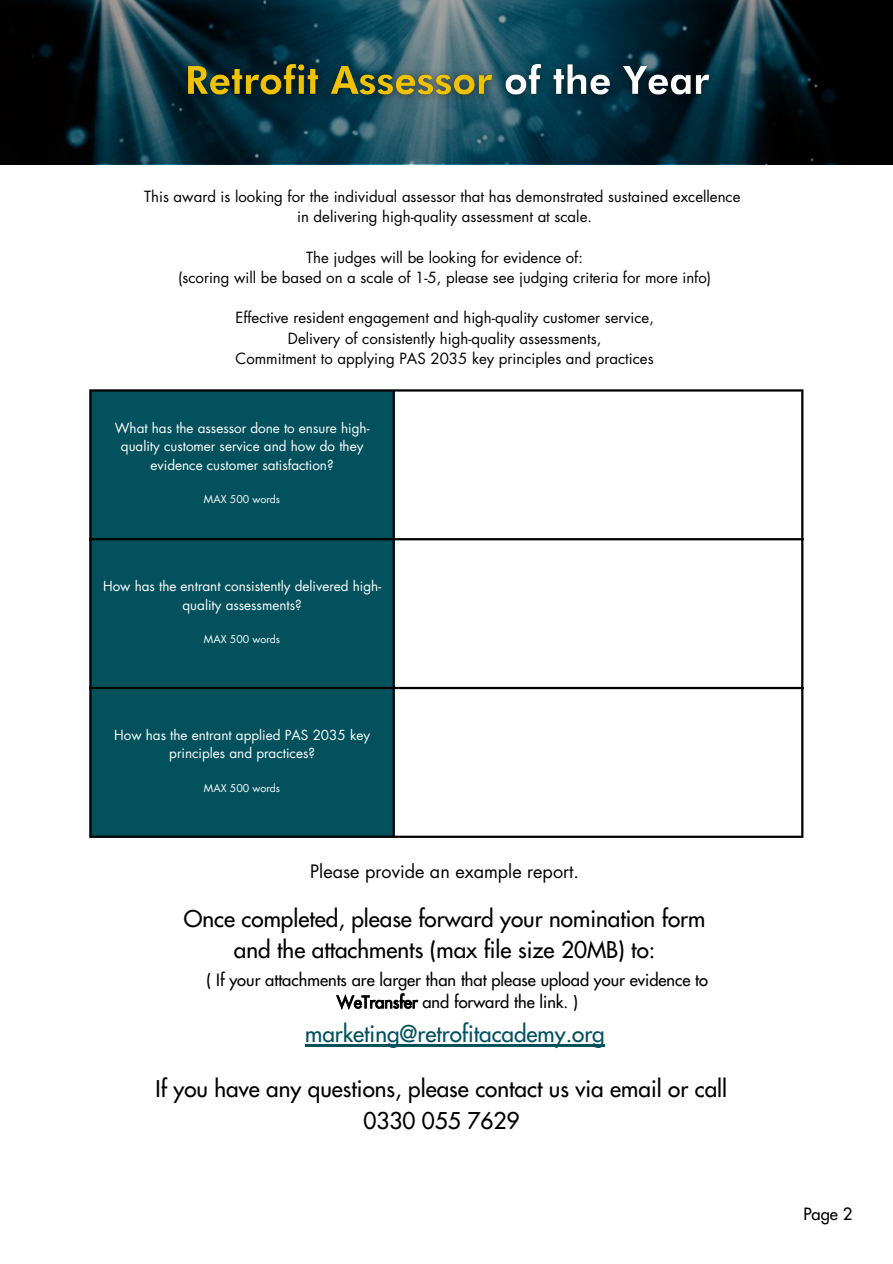
<style>
.page{position:relative;width:893px;height:1264px;background:#fff}
.page>*{position:absolute;margin:0;border:0;box-sizing:border-box;transform-origin:0 0}
.t1{font:22.5px/31.5px "Futura";color:#000;text-align:center}
.t2{font:22.5px "Futura";color:#02515d}
.t3{font:18px "Futura";color:#000}
.t4{font:16.5px/22.5px "Futura";color:#000;text-align:center}
.t5{font:15px/20.2px "Futura";color:#000;text-align:center}
.t6{font:13.5px/18.3px "Futura";color:#fff;text-align:center}
.t7{font:10.5px "Futura";color:#fff}
</style>
<div class="page">
<div style="left:91px;top:391px;width:301px;height:444px;background:#02515d"></div>
<hr style="left:89px;top:391px;width:2px;height:444px;background:#000">
<hr style="left:392px;top:391px;width:3px;height:444px;background:#000">
<hr style="left:801px;top:391px;width:2px;height:444px;background:#000">
<hr style="left:89px;top:389px;width:714px;height:2px;background:#000">
<hr style="left:89px;top:538px;width:714px;height:2px;background:#000">
<hr style="left:89px;top:687px;width:714px;height:2px;background:#000">
<hr style="left:89px;top:835px;width:714px;height:2px;background:#000">
<svg style="left:0;top:0;width:891px;height:163px;background:#0e2933"></svg>
<img style="left:171px;top:45px;width:553px;height:75px">
<hr style="left:305px;top:1043px;width:299px;height:3px;background:#02515d">
<p class="t5" style="left:144px;top:187px;width:598px">This award is looking for the individual assessor that has demonstrated sustained excellence in delivering high-quality assessment at scale.</p>
<p class="t5" style="left:178px;top:248px;width:534px">The judges will be looking for evidence of:<br>(scoring will be based on a scale of 1-5, please see judging criteria for more info)</p>
<p class="t5" style="left:235px;top:309px;width:420px">Effective resident engagement and high-quality customer service,<br>Delivery of consistently high-quality assessments,<br>Commitment to applying PAS 2035 key principles and practices</p>
<p class="t6" style="left:115px;top:420px;width:256px">What has the assessor done to ensure high&shy;quality customer service and how do they evidence customer satisfaction?</p>
<p class="t7" style="left:204px;top:494px;width:78px">MAX 500 words</p>
<p class="t6" style="left:103px;top:578px;width:279px">How has the entrant consistently delivered high&shy;quality assessments?</p>
<p class="t7" style="left:204px;top:634px;width:78px">MAX 500 words</p>
<p class="t6" style="left:114px;top:727px;width:257px">How has the entrant applied PAS 2035 key principles and practices?</p>
<p class="t7" style="left:204px;top:783px;width:78px">MAX 500 words</p>
<p class="t3" style="left:310px;top:862px;width:270px">Please provide an example report.</p>
<h1 class="t1" style="left:184px;top:902px;width:523px">Once completed, please forward your nomination form and the attachments (max file size 20MB) to:</h1>
<p class="t4" style="left:207px;top:968px;width:503px">( If your attachments are larger than that please upload your evidence to<br>WeTransfer and forward the link. )</p>
<h1 class="t2" style="left:305px;top:1019px;width:301px">marketing@retrofitacademy.org</h1>
<h1 class="t1" style="left:155px;top:1073px;width:573px">If you have any questions, please contact us via email or call<br>0330 055 7629</h1>
<p class="t4" style="left:803px;top:1202px;width:50px">Page 2</p>
</div>
